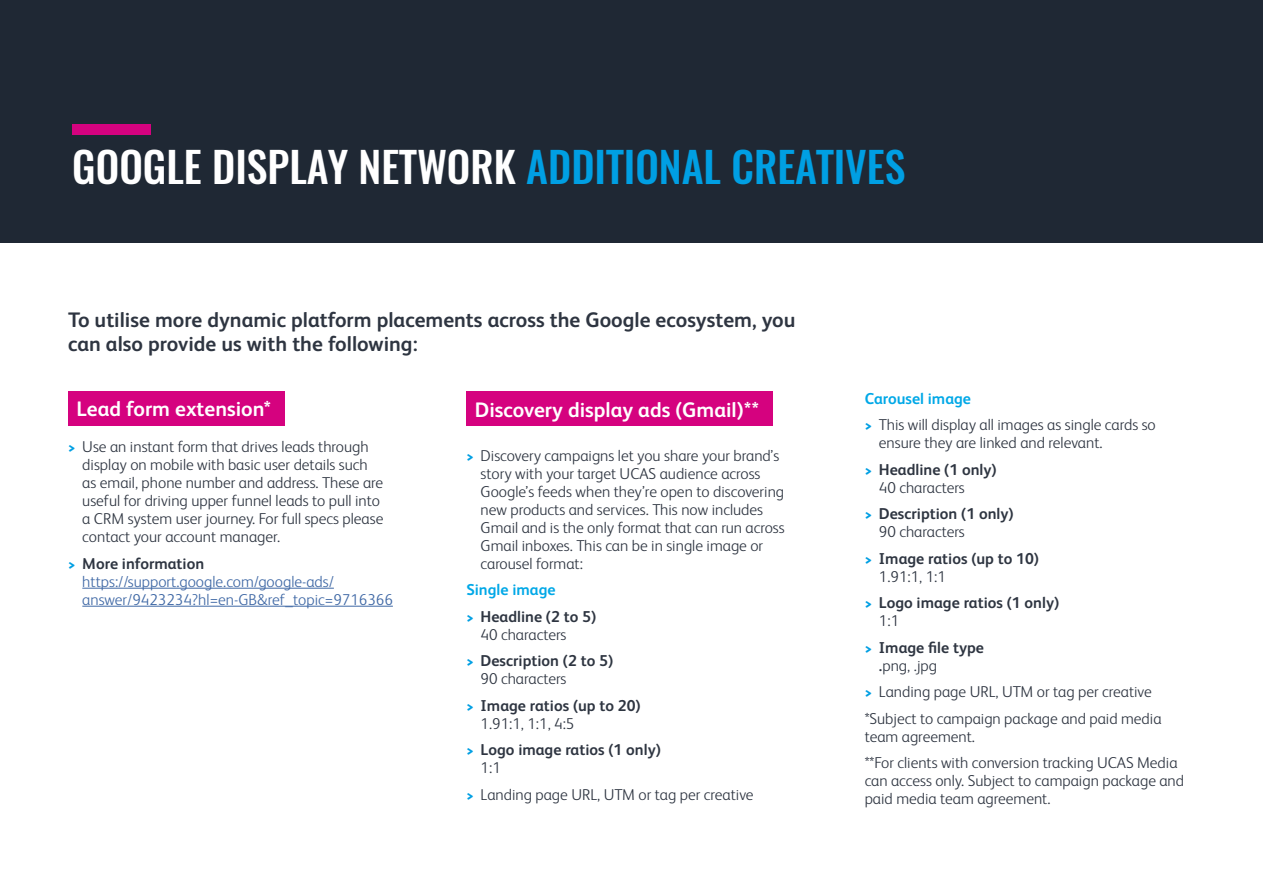
<style>
.page{position:relative;width:1263px;height:893px;background:#fff}
.page>*{position:absolute;margin:0;border:0;box-sizing:border-box;transform-origin:0 0}
.t1{font:500 42px "Oswald";color:#fff}
.t2{font:700 21px/24px "FS Albert Pro";color:#2e3541}
.t3{font:700 21px "FS Albert Pro";color:#fff}
.t4{font:300 15.75px/18px "FS Albert Pro";color:#2e3541}
.t5{font:700 15.75px/26.5px "FS Albert Pro";color:#2e3541}
.t6{font:300 15.75px/18px "FS Albert Pro";color:#3f68a5}
.s1{color:#009fe3}
.s2{font-weight:800;font-size:13.5px;color:#009fe3}
.s3{font-weight:700;color:#2e3541}
.s4{color:#00a8e7}
.s5{font-weight:300}
.s6{font-weight:700;color:#00a8e7}
.s7{font-weight:700}
</style>
<div class="page">
<hr style="left:82px;top:588px;width:252px;height:1px;background:#3f68a5">
<hr style="left:82px;top:606px;width:311px;height:1px;background:#3f68a5">
<div style="left:68px;top:392px;width:217px;height:34px;background:#d5027f"></div>
<div style="left:466px;top:392px;width:306px;height:34px;background:#d5027f"></div>
<div style="left:0;top:0;width:1263px;height:242px;background:#1f2834"></div>
<div style="left:72px;top:124px;width:79px;height:11px;background:#d5027f"></div>
<h1 class="t1" style="left:72px;top:137px;width:835px">GOOGLE DISPLAY NETWORK <span class="s1">ADDITIONAL CREATIVES</span></h1>
<h2 class="t2" style="left:68px;top:306px;width:729px">To utilise more dynamic platform placements across the Google ecosystem, you can also provide us with the following:</h2>
<h2 class="t3" style="left:77px;top:394px;width:196px">Lead form extension*</h2>
<p class="t4" style="left:82px;top:437px;width:302px;text-indent:-14px"><span class="s2">&gt;</span> Use an instant form that drives leads through display on mobile with basic user details such as email, phone number and address. These are useful for driving upper funnel leads to pull into a CRM system user journey. For full specs please contact your account manager.</p>
<p class="t6" style="left:82px;top:553px;width:312px;text-indent:-14px"><span class="s2">&gt;</span> <span class="s3">More information </span>https://support.google.com/google-ads/ answer/9423234?hl=en-GB&amp;ref_topic=9716366</p>
<h2 class="t3" style="left:475px;top:395px;width:286px">Discovery display ads (Gmail)**</h2>
<p class="t4" style="left:481px;top:445px;width:306px;text-indent:-14px"><span class="s2">&gt;</span> Discovery campaigns let you share your brand’s story with your target UCAS audience across Google’s feeds when they’re open to discovering new products and services. This now includes Gmail and is the only format that can run across Gmail inboxes. This can be in single image or carousel format:</p>
<p class="t5" style="left:466px;top:576px;width:131px"><span class="s4">Single image<br></span><span class="s2">&gt;</span> Headline (2 to 5)</p>
<p class="t5" style="left:466px;top:620px;width:148px;text-indent:14px"><span class="s5">40 characters<br></span><span class="s2">&gt;</span> Description (2 to 5)</p>
<p class="t5" style="left:466px;top:665px;width:176px;text-indent:14px"><span class="s5">90 characters<br></span><span class="s2">&gt;</span> Image ratios (up to 20)</p>
<p class="t5" style="left:466px;top:709px;width:196px;text-indent:14px"><span class="s5">1.91:1, 1:1, 4:5<br></span><span class="s2">&gt;</span> Logo image ratios (1 only)</p>
<p class="t4" style="left:466px;top:753px;width:289px;line-height:26.5px;text-indent:14px">1:1<br><span class="s2">&gt;</span> Landing page URL, UTM or tag per creative</p>
<p class="t4" style="left:865px;top:384px;width:293px;line-height:26.5px"><span class="s6">Carousel image<br></span><span class="s2">&gt;</span> This will display all images as single cards so</p>
<p class="t4" style="left:865px;top:429px;width:239px;line-height:26.5px;text-indent:14px">ensure they are linked and relevant. <span class="s2">&gt;</span> <span class="s7">Headline (1 only)</span></p>
<p class="t5" style="left:865px;top:473px;width:150px;text-indent:14px"><span class="s5">40 characters<br></span><span class="s2">&gt;</span> Description (1 only)</p>
<p class="t5" style="left:865px;top:518px;width:176px;text-indent:14px"><span class="s5">90 characters<br></span><span class="s2">&gt;</span> Image ratios (up to 10)</p>
<p class="t5" style="left:865px;top:562px;width:196px;text-indent:14px"><span class="s5">1.91:1, 1:1<br></span><span class="s2">&gt;</span> Logo image ratios (1 only)</p>
<p class="t5" style="left:865px;top:607px;width:121px;text-indent:14px"><span class="s5">1:1<br></span><span class="s2">&gt;</span> Image file type</p>
<p class="t4" style="left:865px;top:651px;width:298px;line-height:26.5px;text-indent:14px"><span class="s7">.</span>png, .jpg<br><span class="s2">&gt;</span> Landing page URL, UTM or tag per creative *Subject to campaign package and paid media</p>
<p class="t4" style="left:865px;top:722px;width:314px;line-height:26.5px">team agreement.<br>**For clients with conversion tracking UCAS Media</p>
<p class="t4" style="left:865px;top:771px;width:321px">can access only. Subject to campaign package and paid media team agreement.</p>
</div>
